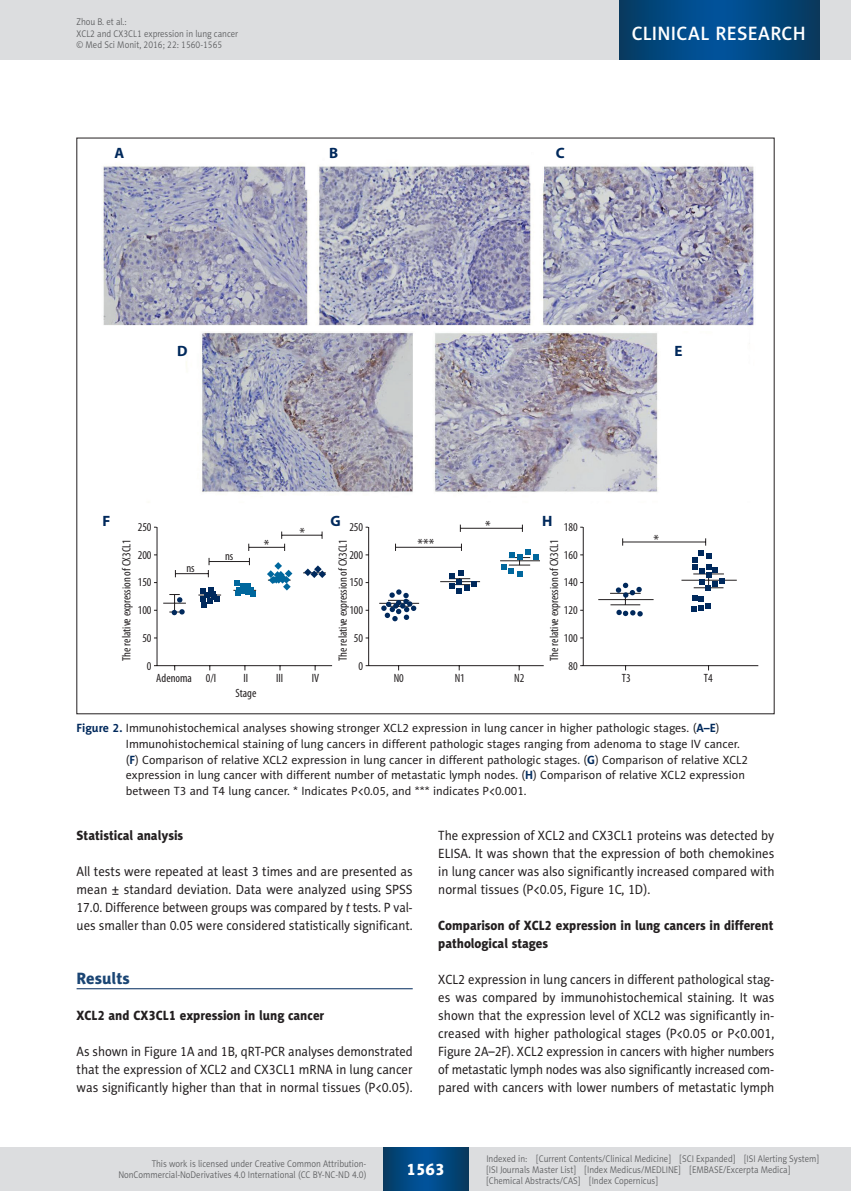
<style>
.page{position:relative;width:851px;height:1191px;background:#fff}
.page>*{position:absolute;margin:0;border:0;box-sizing:border-box;transform-origin:0 0}
.t1{font:19.5px "Naomi Sans EFN Medium";letter-spacing:.015em;color:#fff}
.MSM_Headline_1{font:16.5px "Naomi Sans EFN Heavy";color:#1a4574}
.t2{font:16.5px "Naomi Sans EFN Heavy";color:#fff}
.t3{font:700 15px "Myriad Pro";color:#00295c}
.t4{font:condensed 15px "Myriad Pro";color:#231f20}
.MSM_Body{font:13.5px/18px "Naomi Sans EFN";color:#231f20;text-align:justify;scale:.94 1}
.MSM_Body-2{font:13.5px/18px "Naomi Sans EFN";color:#231f20;text-align:justify;scale:.95 1}
.MSM_Headline_2{font:13.5px/18px "Naomi Sans EFN Heavy";color:#231f20;scale:.95 1}
.MSM_Rycina_tytul{font:12px/15.8px "Naomi Sans EFN";color:#231f20}
.t5{font:condensed 12px/14.4px "Myriad Pro";color:#231f20;text-align:center}
.t6{font:9.75px/11.2px "Naomi Sans EFN Light";color:#57585a;scale:.9 1}
.s1{font-weight:700;color:#00295c}
.s2{font-style:italic}
</style>
<div class="page">
<hr style="left:77px;top:988px;width:335px;height:1px;background:#00295c">
<img style="left:103px;top:165px;width:651px;height:329px">
<hr style="left:500px;top:560px;width:40px;height:1px;background:#231f20">
<hr style="left:157px;top:527px;width:1px;height:138px;background:#231f20">
<hr style="left:154px;top:665px;width:178px;height:1px;background:#231f20">
<hr style="left:175px;top:573px;width:33px;height:1px;background:#231f20">
<hr style="left:249px;top:547px;width:35px;height:1px;background:#231f20">
<hr style="left:209px;top:561px;width:40px;height:1px;background:#231f20">
<svg style="left:208px;top:558px;width:2px;height:19px"></svg>
<hr style="left:282px;top:535px;width:40px;height:1px;background:#231f20">
<svg style="left:281px;top:531px;width:4px;height:20px"></svg>
<svg style="left:501px;top:549px;width:37px;height:28px"></svg>
<svg style="left:233px;top:580px;width:23px;height:16px"></svg>
<svg style="left:198px;top:587px;width:23px;height:21px"></svg>
<svg style="left:303px;top:565px;width:23px;height:13px"></svg>
<svg style="left:267px;top:562px;width:25px;height:28px"></svg>
<svg style="left:163px;top:594px;width:23px;height:21px"></svg>
<hr style="left:368px;top:527px;width:1px;height:138px;background:#231f20">
<hr style="left:365px;top:665px;width:178px;height:1px;background:#231f20">
<hr style="left:379px;top:603px;width:40px;height:1px;background:#231f20">
<hr style="left:440px;top:581px;width:40px;height:1px;background:#231f20">
<hr style="left:396px;top:547px;width:65px;height:1px;background:#231f20">
<hr style="left:460px;top:528px;width:62px;height:1px;background:#231f20">
<svg style="left:449px;top:570px;width:27px;height:24px"></svg>
<svg style="left:381px;top:589px;width:35px;height:32px"></svg>
<hr style="left:582px;top:527px;width:1px;height:138px;background:#231f20">
<hr style="left:580px;top:665px;width:178px;height:1px;background:#231f20">
<hr style="left:598px;top:599px;width:55px;height:1px;background:#231f20">
<hr style="left:610px;top:593px;width:30px;height:1px;background:#231f20">
<hr style="left:610px;top:604px;width:30px;height:1px;background:#231f20">
<hr style="left:681px;top:580px;width:55px;height:1px;background:#231f20">
<hr style="left:623px;top:541px;width:82px;height:1px;background:#231f20">
<svg style="left:691px;top:538px;width:33px;height:73px"></svg>
<svg style="left:615px;top:583px;width:27px;height:33px"></svg>
<div style="left:0;top:1148px;width:850px;height:43px;background:#dcdddf"></div>
<svg style="left:383px;top:1147px;width:85px;height:43px;background:#02477e"></svg>
<div style="left:0;top:0;width:850px;height:60px;background:#dcdddf"></div>
<svg style="left:619px;top:0;width:200px;height:60px;background:#02477e"></svg>
<p class="t6" style="left:77px;top:16px;width:181px">Zhou B. et al.:<br>XCL2 and CX3CL1 expression in lung cancer © Med Sci Monit, 2016; 22: 1560-1565</p>
<h1 class="t1" style="left:631px;top:22px;width:175px">CLINICAL RESEARCH</h1>
<p class="t3" style="left:114px;top:143px;width:11px">A</p>
<p class="t3" style="left:329px;top:143px;width:11px">B</p>
<p class="t3" style="left:555px;top:143px;width:10px">C</p>
<p class="t3" style="left:177px;top:341px;width:12px">D</p>
<p class="t3" style="left:674px;top:341px;width:10px">E</p>
<p class="t3" style="left:103px;top:511px;width:9px">F</p>
<p class="t3" style="left:330px;top:511px;width:12px">G</p>
<p class="t3" style="left:542px;top:511px;width:12px">H</p>
<p class="t4" style="left:485px;top:518px;width:7px">*</p>
<p class="t5" style="left:138px;top:520px;width:15px">250</p>
<p class="t5" style="left:138px;top:548px;width:15px">200</p>
<p class="t5" style="left:138px;top:575px;width:15px">150</p>
<p class="t5" style="left:138px;top:603px;width:15px">100</p>
<p class="t5" style="left:142px;top:631px;width:11px">50</p>
<p class="t5" style="left:147px;top:659px;width:6px">0</p>
<p class="t5" style="left:349px;top:520px;width:15px">250</p>
<p class="t5" style="left:349px;top:548px;width:15px">200</p>
<p class="t5" style="left:349px;top:575px;width:15px">150</p>
<p class="t5" style="left:349px;top:603px;width:15px">100</p>
<p class="t5" style="left:354px;top:631px;width:11px">50</p>
<p class="t5" style="left:358px;top:659px;width:6px">0</p>
<p class="t5" style="left:564px;top:520px;width:15px">180</p>
<p class="t5" style="left:564px;top:548px;width:15px">160</p>
<p class="t5" style="left:564px;top:575px;width:15px">140</p>
<p class="t5" style="left:564px;top:603px;width:15px">120</p>
<p class="t5" style="left:564px;top:631px;width:15px">100</p>
<p class="t5" style="left:568px;top:659px;width:11px">80</p>
<p class="t4" style="left:299px;top:525px;width:7px">*</p>
<p class="t4" style="left:264px;top:537px;width:7px">*</p>
<p class="t4" style="left:417px;top:536px;width:18px">***</p>
<p class="t5" style="left:119px;top:661px;width:123px;rotate:-90deg">The relative expression of CX3CL1</p>
<p class="t5" style="left:336px;top:661px;width:123px;rotate:-90deg">The relative expression of CX3CL1</p>
<p class="t5" style="left:547px;top:661px;width:123px;rotate:-90deg">The relative expression of CX3CL1</p>
<p class="t5" style="left:225px;top:549px;width:10px">ns</p>
<p class="t5" style="left:186px;top:561px;width:10px">ns</p>
<p class="t5" style="left:156px;top:671px;width:61px">Adenoma 0/I</p>
<p class="t5" style="left:235px;top:671px;width:22px">II<br>Stage</p>
<p class="t5" style="left:276px;top:671px;width:9px">III</p>
<p class="t5" style="left:312px;top:671px;width:9px">IV</p>
<p class="t5" style="left:393px;top:671px;width:12px">N0</p>
<p class="t5" style="left:454px;top:671px;width:12px">N1</p>
<p class="t5" style="left:514px;top:671px;width:12px">N2</p>
<p class="t5" style="left:621px;top:671px;width:10px">T3</p>
<p class="t4" style="left:653px;top:532px;width:7px">*</p>
<p class="t5" style="left:703px;top:671px;width:10px">T4</p>
<p class="MSM_Rycina_tytul" style="left:126px;top:720px;width:623px;text-indent:-49px"><span class="s1">Figure 2.</span> Immunohistochemical analyses showing stronger XCL2 expression in lung cancer in higher pathologic stages. (<span class="s1">A–E</span>)<br>Immunohistochemical staining of lung cancers in different pathologic stages ranging from adenoma to stage IV cancer. (<span class="s1">F</span>) Comparison of relative XCL2 expression in lung cancer in different pathologic stages. (<span class="s1">G</span>) Comparison of relative XCL2 expression in lung cancer with different number of metastatic lymph nodes. (<span class="s1">H</span>) Comparison of relative XCL2 expression between T3 and T4 lung cancer. * Indicates P&lt;0.05, and *** indicates P&lt;0.001.</p>
<p class="MSM_Headline_2" style="left:77px;top:826px;width:114px">Statistical analysis</p>
<p class="MSM_Body-2" style="left:77px;top:862px;width:355px">All tests were repeated at least 3 times and are presented as mean ± standard deviation. Data were analyzed using SPSS 17.0. Difference between groups was compared by <span class="s2">t</span> tests. P val&shy;ues smaller than 0.05 were considered statistically significant.</p>
<p class="MSM_Headline_1" style="left:77px;top:968px;width:55px">Results</p>
<p class="MSM_Headline_2" style="left:77px;top:1006px;width:262px">XCL2 and CX3CL1 expression in lung cancer</p>
<p class="MSM_Body" style="left:77px;top:1042px;width:359px">As shown in Figure 1A and 1B, qRT-PCR analyses demonstrated that the expression of XCL2 and CX3CL1 mRNA in lung cancer was significantly higher than that in normal tissues (P&lt;0.05).</p>
<p class="MSM_Body-2" style="left:438px;top:826px;width:355px">The expression of XCL2 and CX3CL1 proteins was detected by ELISA. It was shown that the expression of both chemokines in lung cancer was also significantly increased compared with normal tissues (P&lt;0.05, Figure 1C, 1D).</p>
<p class="MSM_Headline_2" style="left:438px;top:916px;width:354px">Comparison of XCL2 expression in lung cancers in different pathological stages</p>
<p class="MSM_Body" style="left:438px;top:970px;width:359px">XCL2 expression in lung cancers in different pathological stag&shy;es was compared by immunohistochemical staining. It was shown that the expression level of XCL2 was significantly in&shy;creased with higher pathological stages (P&lt;0.05 or P&lt;0.001, Figure 2A–2F). XCL2 expression in cancers with higher numbers of metastatic lymph nodes was also significantly increased com&shy;pared with cancers with lower numbers of metastatic lymph</p>
<p class="t6" style="left:118px;top:1158px;width:277px;text-align:right">This work is licensed under Creative Common Attribution-<br>NonCommercial-NoDerivatives 4.0 International (CC BY-NC-ND 4.0)</p>
<p class="t2" style="left:406px;top:1159px;width:40px">1563</p>
<p class="t6" style="left:486px;top:1152px;width:371px">Indexed in: [Current Contents/Clinical Medicine] [SCI Expanded] [ISI Alerting System] [ISI Journals Master List] [Index Medicus/MEDLINE] [EMBASE/Excerpta Medica] [Chemical Abstracts/CAS] [Index Copernicus]</p>
</div>
